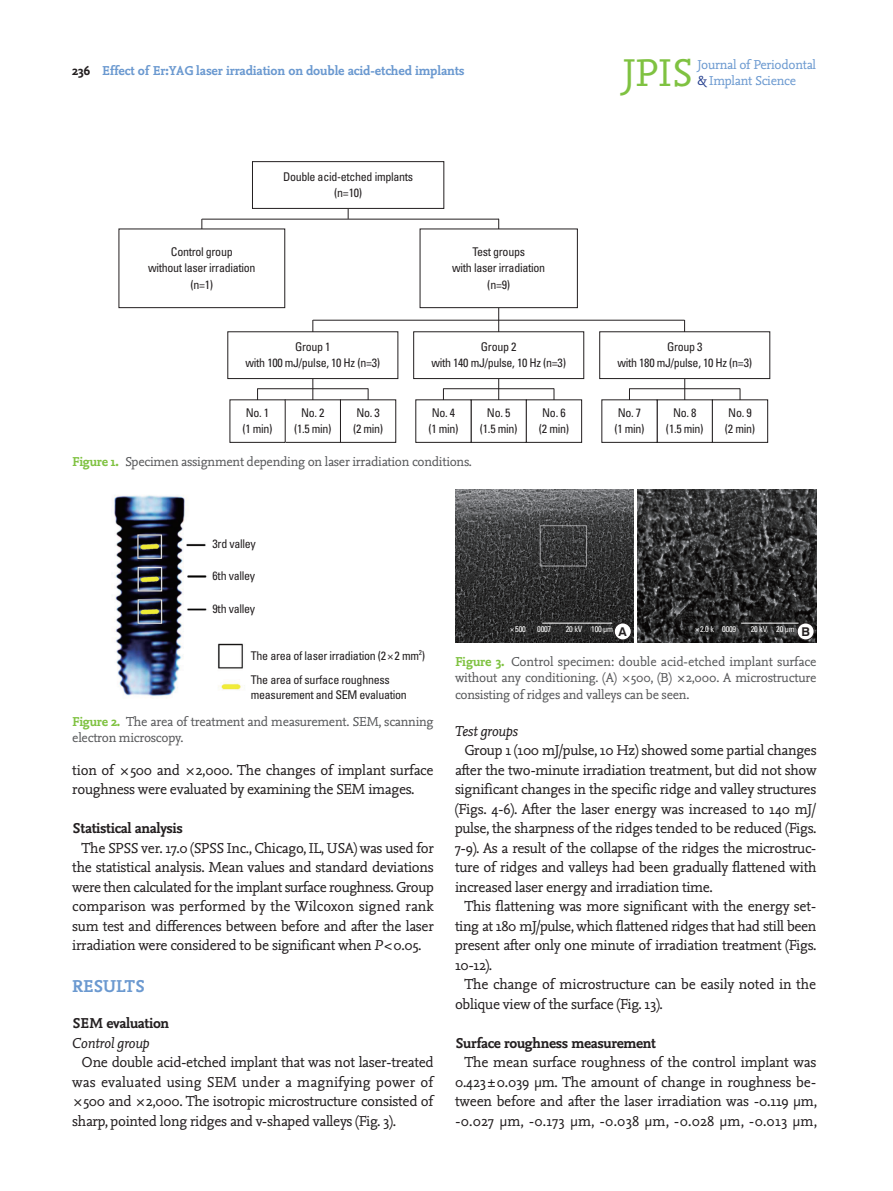
<style>
.page{position:relative;width:893px;height:1191px;background:#fff}
.page>*{position:absolute;margin:0;border:0;box-sizing:border-box;transform-origin:0 0}
.JPIS__둘째{font:40.5px "Nexus Mix";color:#7fc241}
.소제목1{font:700 18px "Nexus Mix";letter-spacing:-.035em;color:#6b99d0}
.본문{font:15px/19.5px "Nexus Mix";letter-spacing:-.02em;color:#231f20;text-align:justify}
.소제목2{font:700 15px "Nexus Mix";letter-spacing:-.02em;color:#231f20}
.소제목3{font:italic 15px "Nexus Mix";letter-spacing:-.02em;color:#231f20}
.캡션{font:13.5px/16.2px "Nexus Mix";letter-spacing:-.02em;color:#57585a}
.러닝타이틀{font:700 13.5px "Nexus Mix";letter-spacing:-.01em;color:#6b99d0}
.jpis__full__둘째{font:13.5px "Nexus Mix";letter-spacing:-.02em;color:#6b99d0}
.쪽번호_짝{font:700 13.5px "Nexus Mix";color:#231f20}
.t1{font:700 12.15px "Swiss 721 BT";color:#231f20}
.그림지문{font:condensed 12px/16.5px "Univers LT Std";letter-spacing:-.025em;color:#231f20;text-align:center}
.그림지문-2{font:condensed 8.25px "Univers LT Std";letter-spacing:-.025em;color:#fff}
.s1{color:#253f8e}
.s2{font-weight:700;color:#7fc241}
.s3{font-style:italic}
</style>
<div class="page">
<img style="left:112px;top:495px;width:133px;height:201px">
<img style="left:455px;top:489px;width:179px;height:153px">
<hr style="left:542px;top:623px;width:70px;height:1px;background:#fff">
<img style="left:638px;top:489px;width:178px;height:153px">
<hr style="left:741px;top:623px;width:58px;height:1px;background:#fff">
<div style="left:614px;top:623px;width:17px;height:17px;background:#fff;border-radius:50%"></div>
<div style="left:614px;top:623px;width:17px;height:17px;border:1px solid #231f20;border-radius:50%"></div>
<div style="left:797px;top:623px;width:17px;height:17px;background:#fff;border-radius:50%"></div>
<div style="left:797px;top:623px;width:17px;height:17px;border:1px solid #231f20;border-radius:50%"></div>
<hr style="left:202px;top:219px;width:297px;height:1px;background:#231f20">
<hr style="left:313px;top:320px;width:371px;height:1px;background:#231f20">
<hr style="left:498px;top:308px;width:1px;height:30px;background:#231f20">
<div style="left:252px;top:161px;width:192px;height:48px;border:1px solid #231f20"></div>
<div style="left:119px;top:229px;width:166px;height:79px;border:1px solid #231f20"></div>
<div style="left:420px;top:229px;width:158px;height:79px;border:1px solid #231f20"></div>
<hr style="left:258px;top:388px;width:110px;height:1px;background:#231f20">
<hr style="left:313px;top:376px;width:1px;height:30px;background:#231f20">
<div style="left:285px;top:400px;width:55px;height:42px;background:#fff"></div>
<div style="left:340px;top:399px;width:56px;height:43px;border:1px solid #231f20"></div>
<hr style="left:443px;top:388px;width:111px;height:1px;background:#231f20">
<hr style="left:498px;top:376px;width:1px;height:30px;background:#231f20">
<div style="left:471px;top:400px;width:55px;height:42px;background:#fff"></div>
<div style="left:526px;top:399px;width:56px;height:43px;border:1px solid #231f20"></div>
<hr style="left:629px;top:388px;width:111px;height:1px;background:#231f20">
<hr style="left:684px;top:376px;width:1px;height:30px;background:#231f20">
<div style="left:657px;top:400px;width:55px;height:42px;background:#fff"></div>
<div style="left:712px;top:399px;width:56px;height:43px;border:1px solid #231f20"></div>
<div style="left:228px;top:332px;width:170px;height:46px;background:#fff"></div>
<div style="left:228px;top:331px;width:170px;height:48px;border:1px solid #231f20"></div>
<div style="left:599px;top:331px;width:171px;height:48px;border:1px solid #231f20"></div>
<div style="left:414px;top:332px;width:170px;height:46px;background:#fff"></div>
<div style="left:413px;top:331px;width:171px;height:48px;border:1px solid #231f20"></div>
<p class="쪽번호_짝" style="left:72px;top:62px;width:19px">236</p>
<p class="러닝타이틀" style="left:102px;top:62px;width:364px">Effect of Er:YAG laser irradiation on double acid-etched implants</p>
<p class="그림지문" style="left:283px;top:168px;width:132px">Double acid-etched implants (n=10)</p>
<p class="그림지문" style="left:148px;top:243px;width:109px">Control group<br>without laser irradiation (n=1)</p>
<p class="그림지문" style="left:452px;top:243px;width:94px">Test groups<br>with laser irradiation (n=9)</p>
<p class="JPIS__둘째" style="left:623px;top:47px;width:71px">JPIS</p>
<p class="jpis__full__둘째" style="left:697px;top:56px;width:120px">Journal of Periodontal</p>
<p class="jpis__full__둘째" style="left:697px;top:72px;width:100px"><span class="s1">&amp;</span> Implant Science</p>
<p class="그림지문" style="left:246px;top:338px;width:136px">Group 1<br>with 100 mJ/pulse, 10 Hz (n=3)</p>
<p class="그림지문" style="left:617px;top:338px;width:136px">Group 3<br>with 180 mJ/pulse, 10 Hz (n=3)</p>
<p class="그림지문" style="left:431px;top:338px;width:136px">Group 2<br>with 140 mJ/pulse, 10 Hz (n=3)</p>
<p class="그림지문" style="left:246px;top:404px;width:25px">No. 1</p>
<p class="그림지문" style="left:242px;top:420px;width:32px">(1 min)</p>
<p class="그림지문" style="left:301px;top:404px;width:25px">No. 2</p>
<p class="그림지문" style="left:294px;top:420px;width:39px">(1.5 min)</p>
<p class="그림지문" style="left:356px;top:404px;width:25px">No. 3</p>
<p class="그림지문" style="left:353px;top:420px;width:32px">(2 min)</p>
<p class="그림지문" style="left:432px;top:404px;width:25px">No. 4</p>
<p class="그림지문" style="left:428px;top:420px;width:32px">(1 min)</p>
<p class="그림지문" style="left:487px;top:404px;width:25px">No. 5</p>
<p class="그림지문" style="left:480px;top:420px;width:39px">(1.5 min)</p>
<p class="그림지문" style="left:542px;top:404px;width:25px">No. 6</p>
<p class="그림지문" style="left:539px;top:420px;width:32px">(2 min)</p>
<p class="그림지문" style="left:618px;top:404px;width:25px">No. 7</p>
<p class="그림지문" style="left:614px;top:420px;width:32px">(1 min)</p>
<p class="그림지문" style="left:673px;top:404px;width:25px">No. 8</p>
<p class="그림지문" style="left:666px;top:420px;width:39px">(1.5 min)</p>
<p class="그림지문" style="left:728px;top:404px;width:25px">No. 9</p>
<p class="그림지문" style="left:725px;top:420px;width:32px">(2 min)</p>
<p class="캡션" style="left:72px;top:453px;width:401px"><span class="s2">Figure 1.</span> Specimen assignment depending on laser irradiation conditions.</p>
<p class="그림지문" style="left:213px;top:535px;width:45px">3rd valley</p>
<p class="그림지문" style="left:213px;top:567px;width:44px">6th valley</p>
<p class="그림지문" style="left:213px;top:600px;width:44px">9th valley</p>
<p class="그림지문" style="left:251px;top:647px;width:176px">The area of laser irradiation (2×2 mm<sup>2</sup>)</p>
<p class="그림지문" style="left:251px;top:672px;width:157px;line-height:15px;text-align:left">The area of surface roughness measurement and SEM evaluation</p>
<p class="캡션" style="left:72px;top:713px;width:363px"><span class="s2">Figure 2.</span> The area of treatment and measurement. SEM, scanning electron microscopy.</p>
<p class="본문" style="left:72px;top:759px;width:363px">tion of ×500 and ×2,000. The changes of implant surface roughness were evaluated by examining the SEM images.</p>
<p class="소제목2" style="left:72px;top:818px;width:112px">Statistical analysis</p>
<p class="본문" style="left:72px;top:837px;width:363px;text-indent:9px">The SPSS ver. 17.0 (SPSS Inc., Chicago, IL, USA) was used for the statistical analysis. Mean values and standard deviations were then calculated for the implant surface roughness. Group comparison was performed by the Wilcoxon signed rank sum test and differences between before and after the laser irradiation were considered to be significant when <span class="s3">P</span>&lt;0.05.</p>
<p class="소제목1" style="left:72px;top:974px;width:74px">RESULTS</p>
<p class="소제목2" style="left:72px;top:1013px;width:98px">SEM evaluation</p>
<p class="소제목3" style="left:72px;top:1033px;width:79px">Control group</p>
<p class="본문" style="left:72px;top:1052px;width:363px;text-indent:9px">One double acid-etched implant that was not laser-treated was evaluated using SEM under a magnifying power of ×500 and ×2,000. The isotropic microstructure consisted of sharp, pointed long ridges and v-shaped valleys (Fig. 3).</p>
<p class="그림지문-2" style="left:510px;top:624px;width:17px">×500</p>
<p class="그림지문-2" style="left:537px;top:624px;width:16px">0007</p>
<p class="그림지문-2" style="left:566px;top:624px;width:49px">20 kV 100 μm</p>
<p class="t1" style="left:619px;top:624px;width:10px">A</p>
<p class="그림지문-2" style="left:695px;top:624px;width:43px">×2.0 k 0009</p>
<p class="그림지문-2" style="left:751px;top:624px;width:45px">20 kV 20 μm</p>
<p class="t1" style="left:801px;top:624px;width:10px">B</p>
<p class="캡션" style="left:455px;top:653px;width:363px;text-align:justify"><span class="s2">Figure 3.</span> Control specimen: double acid-etched implant surface without any conditioning. (A) ×500, (B) ×2,000. A microstructure consisting of ridges and valleys can be seen.</p>
<p class="소제목3" style="left:455px;top:721px;width:65px">Test groups</p>
<p class="본문" style="left:455px;top:740px;width:363px;text-indent:9px">Group 1 (100 mJ/pulse, 10 Hz) showed some partial changes after the two-minute irradiation treatment, but did not show significant changes in the specific ridge and valley structures (Figs. 4-6). After the laser energy was increased to 140 mJ/ pulse, the sharpness of the ridges tended to be reduced (Figs.<br>7-9). As a result of the collapse of the ridges the microstruc&shy;ture of ridges and valleys had been gradually flattened with increased laser energy and irradiation time.</p>
<p class="본문" style="left:455px;top:896px;width:363px;text-indent:9px">This flattening was more significant with the energy set&shy;ting at 180 mJ/pulse, which flattened ridges that had still been present after only one minute of irradiation treatment (Figs.<br>10-12).</p>
<p class="본문" style="left:455px;top:974px;width:363px;text-indent:9px">The change of microstructure can be easily noted in the oblique view of the surface (Fig. 13).</p>
<p class="소제목2" style="left:455px;top:1033px;width:203px">Surface roughness measurement</p>
<p class="본문" style="left:455px;top:1052px;width:364px;text-align:center">The mean surface roughness of the control implant was 0.423±0.039 µm. The amount of change in roughness be&shy;tween before and after the laser irradiation was -0.119 µm, -0.027 µm, -0.173 µm, -0.038 µm, -0.028 µm, -0.013 µm,</p>
</div>
